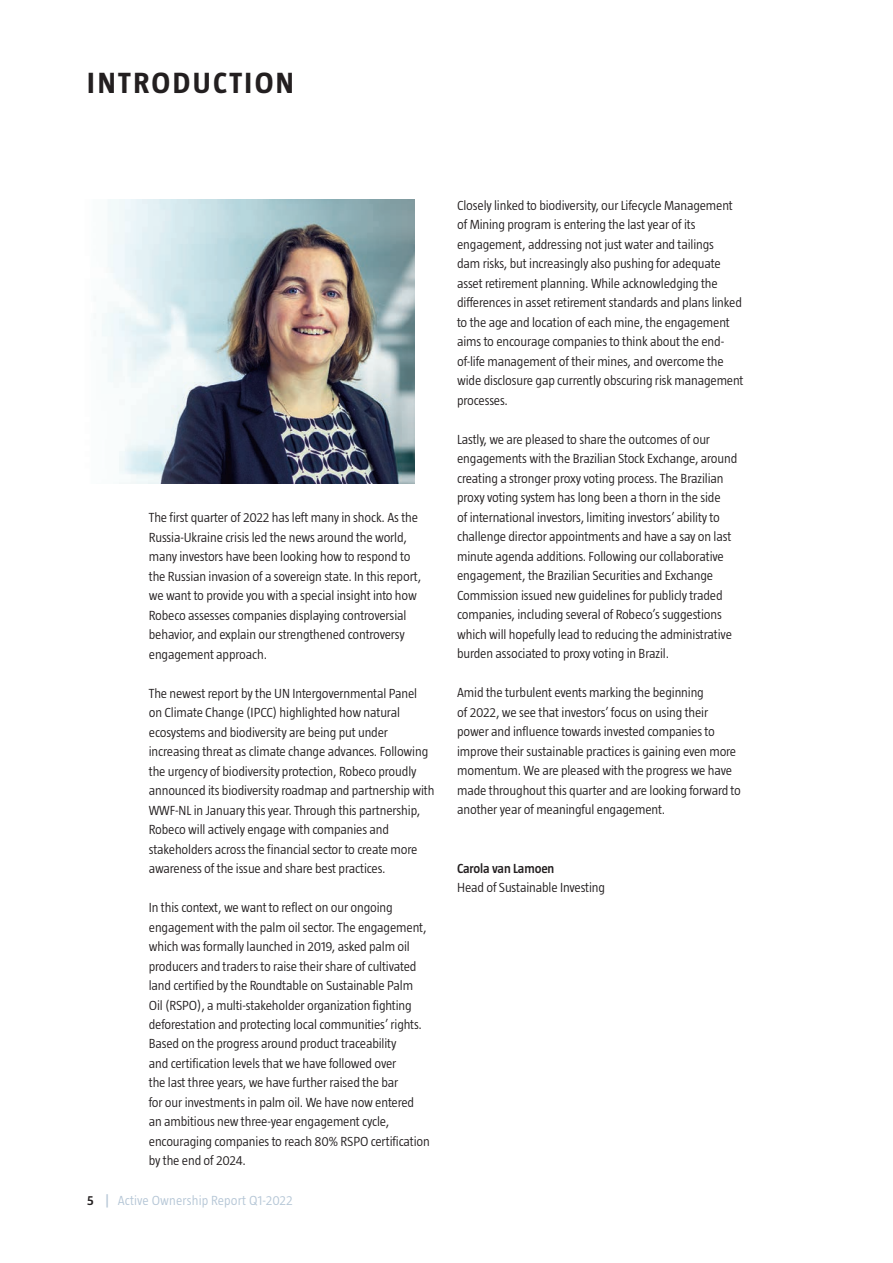
<style>
.page{position:relative;width:893px;height:1263px;background:#fff}
.page>*{position:absolute;margin:0;border:0;box-sizing:border-box;transform-origin:0 0}
._02_Intro{font:700 30px "Taz";letter-spacing:.08em;color:#231f20}
.t1{font:300 13.5px/19.5px "Taz";letter-spacing:-.01em;color:#231f20}
.t2{font:300 13.5px "Taz";letter-spacing:.01em;color:#b5c6d6}
._03-subheading_level{font:600 13.5px "Taz";letter-spacing:-.01em;color:#231f20}
.s1{font-weight:600;color:#231f20}
.s2{font-weight:600}
</style>
<div class="page">
<img style="left:102px;top:200px;width:313px;height:283px">
<p class="_02_Intro" style="left:87px;top:66px;width:208px">INTRODUCTION</p>
<p class="t1" style="left:149px;top:508px;width:274px">The first quarter of 2022 has left many in shock. As the Russia-Ukraine crisis led the news around the world, many investors have been looking how to respond to the Russian invasion of a sovereign state. In this report, we want to provide you with a special insight into how Robeco assesses companies displaying controversial behavior, and explain our strengthened controversy engagement approach.</p>
<p class="t1" style="left:149px;top:683px;width:287px">The newest report by the UN Intergovernmental Panel<br>on Climate Change (IPCC) highlighted how natural ecosystems and biodiversity are being put under increasing threat as climate change advances. Following the urgency of biodiversity protection, Robeco proudly announced its biodiversity roadmap and partnership with WWF-NL in January this year. Through this partnership, Robeco will actively engage with companies and stakeholders across the financial sector to create more awareness of the issue and share best practices.</p>
<p class="t1" style="left:149px;top:897px;width:283px">In this context, we want to reflect on our ongoing engagement with the palm oil sector. The engagement, which was formally launched in 2019, asked palm oil producers and traders to raise their share of cultivated land certified by the Roundtable on Sustainable Palm Oil (RSPO), a multi-stakeholder organization fighting deforestation and protecting local communities’ rights.<br>Based on the progress around product traceability<br>and certification levels that we have followed over<br>the last three years, we have further raised the bar<br>for our investments in palm oil. We have now entered an ambitious new three-year engagement cycle, encouraging companies to reach 80% RSPO certification by the end of 2024.</p>
<p class="t2" style="left:87px;top:1192px;width:207px"><span class="s1">5</span> <span class="s2">|</span> Active Ownership Report Q1-2022</p>
<p class="t1" style="left:457px;top:195px;width:288px">Closely linked to biodiversity, our Lifecycle Management of Mining program is entering the last year of its engagement, addressing not just water and tailings<br>dam risks, but increasingly also pushing for adequate asset retirement planning. While acknowledging the differences in asset retirement standards and plans linked to the age and location of each mine, the engagement aims to encourage companies to think about the end&shy;of-life management of their mines, and overcome the wide disclosure gap currently obscuring risk management processes.</p>
<p class="t1" style="left:457px;top:429px;width:282px">Lastly, we are pleased to share the outcomes of our engagements with the Brazilian Stock Exchange, around creating a stronger proxy voting process. The Brazilian proxy voting system has long been a thorn in the side<br>of international investors, limiting investors’ ability to challenge director appointments and have a say on last minute agenda additions. Following our collaborative engagement, the Brazilian Securities and Exchange Commission issued new guidelines for publicly traded companies, including several of Robeco’s suggestions which will hopefully lead to reducing the administrative burden associated to proxy voting in Brazil.</p>
<p class="t1" style="left:457px;top:683px;width:285px">Amid the turbulent events marking the beginning<br>of 2022, we see that investors’ focus on using their power and influence towards invested companies to improve their sustainable practices is gaining even more momentum. We are pleased with the progress we have made throughout this quarter and are looking forward to another year of meaningful engagement.</p>
<p class="_03-subheading_level" style="left:457px;top:861px;width:99px">Carola van Lamoen</p>
<p class="t1" style="left:457px;top:878px;width:149px">Head of Sustainable Investing</p>
</div>
